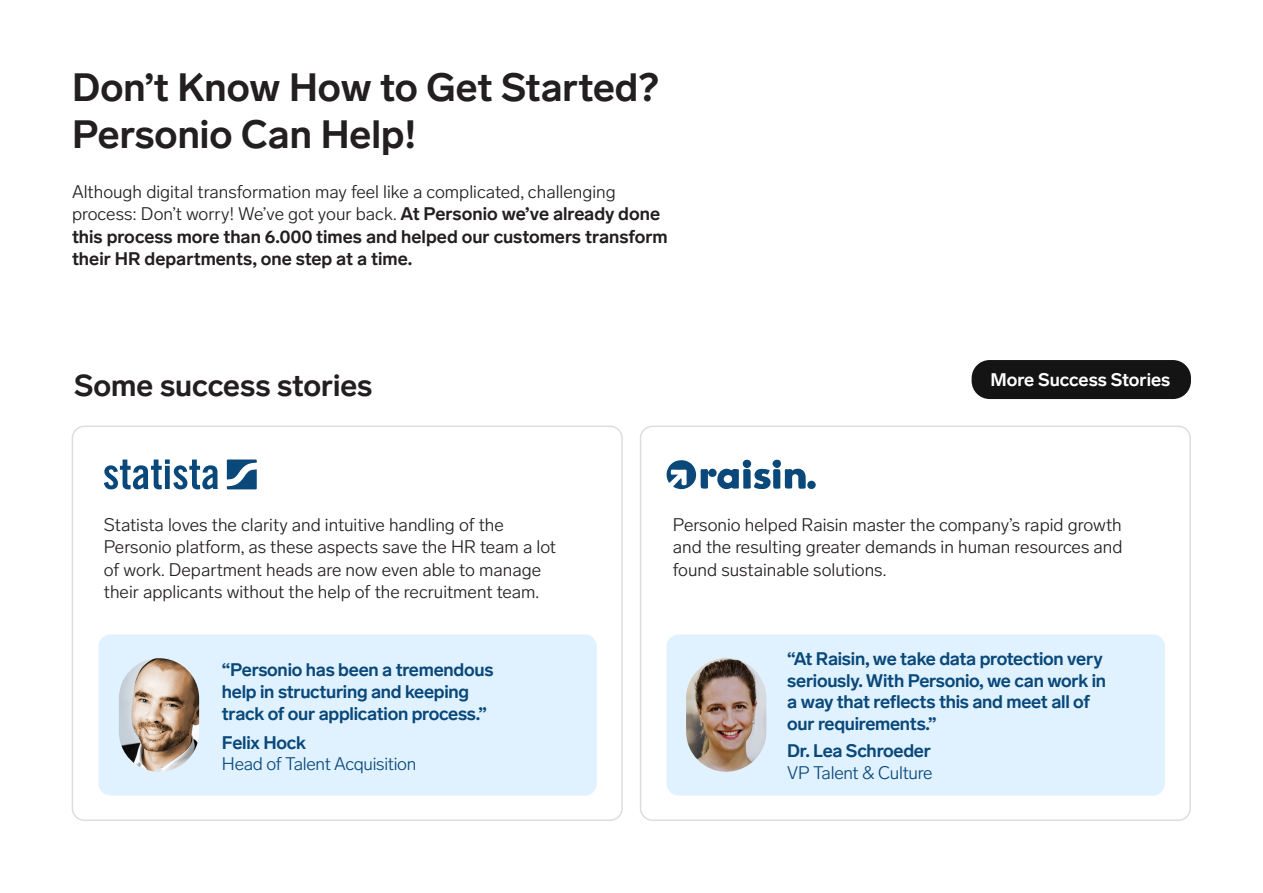
<style>
.page{position:relative;width:1263px;height:893px;background:#fff}
.page>*{position:absolute;margin:0;border:0;box-sizing:border-box;transform-origin:0 0}
.t1{font:700 39px "Lab Grotesque";color:#231f20}
.t2{font:700 30px "Lab Grotesque";color:#231f20}
.t3{font:300 18px/22.5px "Lab Grotesque";color:#231f20}
.t4{font:700 18px/22.5px "Lab Grotesque";color:#231f20}
.t5{font:700 18px/21.6px "Lab Grotesque";letter-spacing:-.015em;color:#0a487a}
.t6{font:300 18px/21.6px "Lab Grotesque";letter-spacing:-.015em;color:#0a487a}
.Body_Copy{font:700 18px "Lab Grotesque";color:#fff}
.s1{font-weight:300}
.s2{font-weight:700}
</style>
<div class="page">
<div style="left:640px;top:426px;width:551px;height:395px;border:2px solid #dedddc;border-radius:12px"></div>
<div style="left:72px;top:426px;width:551px;height:395px;border:2px solid #dedddc;border-radius:12px"></div>
<div style="left:666px;top:634px;width:499px;height:162px;background:#e0f2ff;border-radius:12px"></div>
<div style="left:98px;top:634px;width:499px;height:162px;background:#e0f2ff;border-radius:12px"></div>
<div style="left:972px;top:360px;width:219px;height:39px;background:#151414;border-radius:18px"></div>
<div style="left:807px;top:481px;width:9px;height:8px;background:#0a487a;border-radius:50%"></div>
<svg style="left:666px;top:459px;width:140px;height:31px"></svg>
<div style="left:772px;top:460px;width:9px;height:8px;background:#0a487a;border-radius:50%"></div>
<svg style="left:104px;top:459px;width:114px;height:30px"></svg>
<svg style="left:227px;top:459px;width:30px;height:30px"></svg>
<img style="left:686px;top:658px;width:80px;height:114px;border-radius:40px">
<img style="left:119px;top:658px;width:80px;height:114px;border-radius:40px">
<p class="t1" style="left:72px;top:64px;width:588px">Don’t Know How to Get Started?</p>
<p class="t1" style="left:72px;top:111px;width:346px">Personio Can Help!</p>
<p class="t4" style="left:72px;top:180px;width:597px"><span class="s1">Although digital transformation may feel like a complicated, challenging process: Don’t worry! We’ve got your back.</span> At Personio we’ve already done this process more than 6.000 times and helped our customers transform their HR departments, one step at a time.</p>
<p class="t2" style="left:74px;top:368px;width:300px">Some success stories</p>
<p class="Body_Copy" style="left:990px;top:369px;width:181px">More Success Stories</p>
<p class="t3" style="left:104px;top:513px;width:454px">Statista loves the clarity and intuitive handling of the Personio platform, as these aspects save the HR team a lot of work. Department heads are now even able to manage their applicants without the help of the recruitment team.</p>
<p class="t3" style="left:673px;top:513px;width:451px;text-align:justify">Personio helped Raisin master the company’s rapid growth and the resulting greater demands in human resources and found sustainable solutions.</p>
<p class="t5" style="left:787px;top:648px;width:320px">“At Raisin, we take data protection very seriously. With Personio, we can work in a way that reflects this and meet all of our requirements.”</p>
<p class="t5" style="left:222px;top:659px;width:273px">“Personio has been a tremendous help in structuring and keeping track of our application process.”</p>
<p class="t6" style="left:222px;top:731px;width:196px"><span class="s2">Felix Hock<br></span>Head of Talent Acquisition</p>
<p class="t6" style="left:787px;top:740px;width:147px"><span class="s2">Dr. Lea Schroeder<br></span>VP Talent &amp; Culture</p>
</div>
